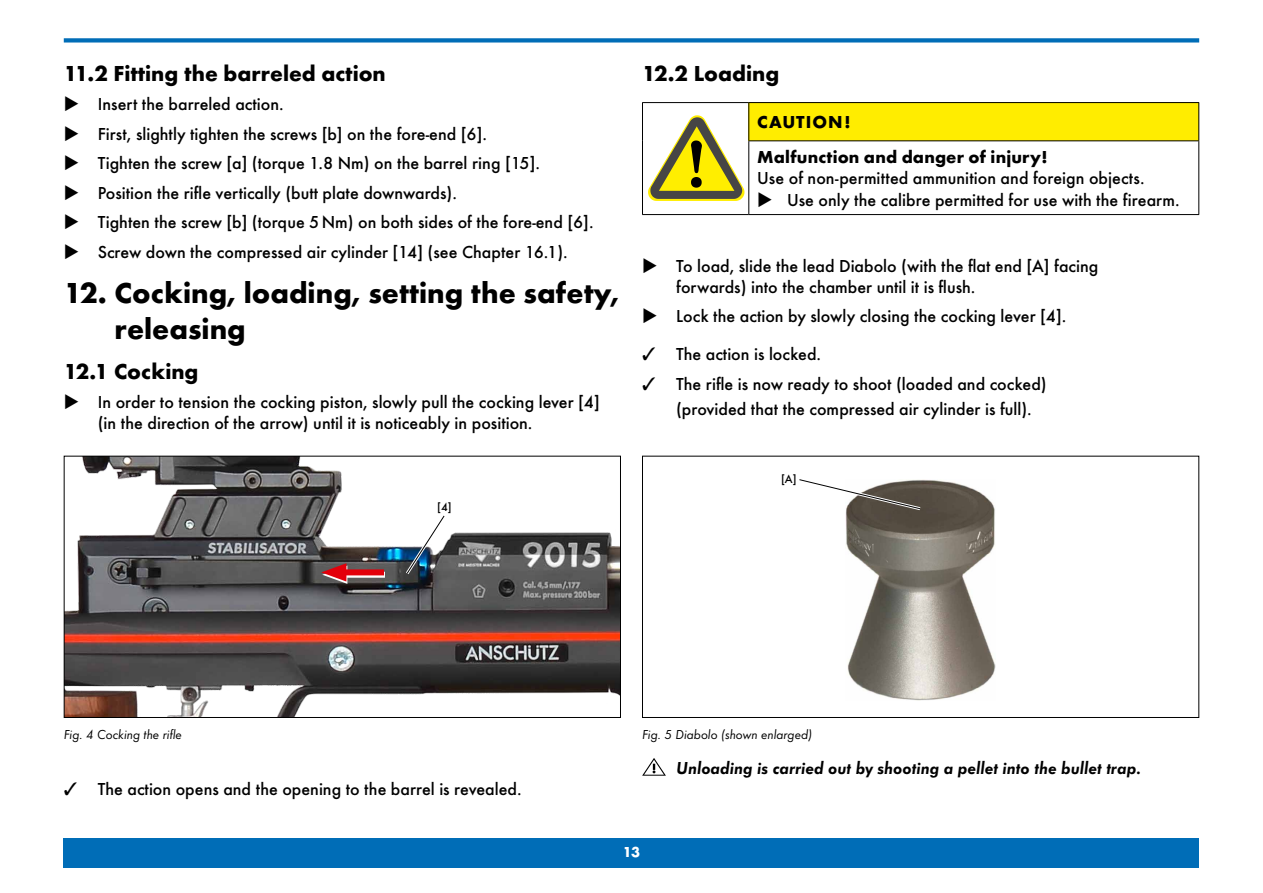
<style>
.page{position:relative;width:1263px;height:893px;background:#fff}
.page>*{position:absolute;margin:0;border:0;box-sizing:border-box;transform-origin:0 0}
.t1{font:700 30px/36px "Futura T";color:#000}
.t2{font:700 22.5px "Futura T";color:#000}
.t3{font:500 18px/21px "Futura T";color:#000}
.t4{font:italic 600 18px "Futura T";color:#000}
.t5{font:700 18px/34.3px "Futura T";letter-spacing:.01em;color:#000}
.t6{font:700 15px "Futura T";color:#fff}
.t7{font:italic 13.5px "Futura T";color:#000}
.t8{font:500 12px "Futura T";color:#000}
</style>
<div class="page">
<div style="left:64px;top:838px;width:1135px;height:29px;background:#006db7"></div>
<svg style="left:64px;top:38px;width:1135px;height:5px;background:#2582c1"></svg>
<img style="left:66px;top:458px;width:553px;height:258px">
<div style="left:64px;top:456px;width:557px;height:262px;border:1px solid #000"></div>
<img style="left:846px;top:480px;width:149px;height:220px">
<div style="left:642px;top:456px;width:557px;height:262px;border:1px solid #000"></div>
<svg style="left:347px;top:572px;width:38px;height:6px"></svg>
<div style="left:336px;top:569px;width:48px;height:6px;background:#e3000b"></div>
<svg style="left:321px;top:563px;width:26px;height:21px"></svg>
<svg style="left:403px;top:512px;width:45px;height:65px"></svg>
<svg style="left:799px;top:479px;width:125px;height:33px"></svg>
<svg style="left:642px;top:758px;width:24px;height:18px"></svg>
<div style="left:749px;top:103px;width:450px;height:38px;background:#ffed00"></div>
<hr style="left:642px;top:102px;width:107px;height:1px;background:#000">
<hr style="left:642px;top:103px;width:1px;height:38px;background:#000">
<hr style="left:642px;top:141px;width:1px;height:73px;background:#000">
<hr style="left:642px;top:214px;width:107px;height:1px;background:#000">
<hr style="left:749px;top:102px;width:450px;height:1px;background:#000">
<hr style="left:748px;top:103px;width:1px;height:37px;background:#000">
<hr style="left:1198px;top:103px;width:1px;height:37px;background:#000">
<hr style="left:748px;top:140px;width:451px;height:1px;background:#000">
<hr style="left:748px;top:141px;width:1px;height:73px;background:#000">
<hr style="left:1198px;top:141px;width:1px;height:73px;background:#000">
<hr style="left:749px;top:214px;width:450px;height:1px;background:#000">
<svg style="left:648px;top:115px;width:96px;height:86px"></svg>
<p class="t2" style="left:64px;top:60px;width:324px">11.2 Fitting the barreled action</p>
<p class="t3" style="left:64px;top:93px;width:221px">◆ Insert the barreled action.</p>
<p class="t3" style="left:64px;top:123px;width:425px">◆ First, slightly tighten the screws [b] on the fore-end [6].</p>
<p class="t3" style="left:64px;top:152px;width:478px">◆ Tighten the screw [a] (torque 1.8 Nm) on the barrel ring [15].</p>
<p class="t3" style="left:64px;top:182px;width:395px">◆ Position the rifle vertically (butt plate downwards).</p>
<p class="t3" style="left:64px;top:211px;width:531px">◆ Tighten the screw [b] (torque 5Nm) on both sides of the fore-end [6].</p>
<p class="t3" style="left:64px;top:241px;width:505px">◆ Screw down the compressed air cylinder [14] (see Chapter 16.1).</p>
<h1 class="t1" style="left:115px;top:275px;width:507px;text-indent:-51px">12. Cocking, loading, setting the safety, releasing</h1>
<p class="t2" style="left:64px;top:358px;width:136px">12.1 Cocking</p>
<p class="t3" style="left:98px;top:392px;width:503px;text-indent:-34px">◆ In order to tension the cocking piston, slowly pull the cocking lever [4] (in the direction of the arrow) until it is noticeably in position.</p>
<p class="t8" style="left:437px;top:500px;width:16px">[4]</p>
<p class="t2" style="left:642px;top:60px;width:139px">12.2 Loading</p>
<p class="t5" style="left:757px;top:105px;width:292px">CAUTION!<br>Malfunction and danger of injury!</p>
<p class="t3" style="left:757px;top:168px;width:389px">Use of non-permitted ammunition and foreign objects.</p>
<p class="t3" style="left:757px;top:189px;width:424px">◆ Use only the calibre permitted for use with the firearm.</p>
<p class="t3" style="left:676px;top:255px;width:424px;text-indent:-34px">◆ To load, slide the lead Diabolo (with the flat end [A] facing forwards) into the chamber until it is flush.</p>
<p class="t3" style="left:642px;top:305px;width:426px">◆ Lock the action by slowly closing the cocking lever [4].</p>
<p class="t3" style="left:642px;top:344px;width:180px">✓ The action is locked.</p>
<p class="t3" style="left:676px;top:371px;width:372px;line-height:25.2px;text-indent:-34px">✓ The rifle is now ready to shoot (loaded and cocked) (provided that the compressed air cylinder is full).</p>
<p class="t8" style="left:781px;top:471px;width:17px">[A]</p>
<p class="t7" style="left:64px;top:726px;width:120px">Fig. 4 Cocking the rifle</p>
<p class="t7" style="left:642px;top:726px;width:172px">Fig. 5 Diabolo (shown enlarged)</p>
<p class="t3" style="left:64px;top:778px;width:459px">✓ The action opens and the opening to the barrel is revealed.</p>
<p class="t6" style="left:623px;top:844px;width:19px">13</p>
<p class="t4" style="left:676px;top:758px;width:466px">Unloading is carried out by shooting a pellet into the bullet trap.</p>
</div>
